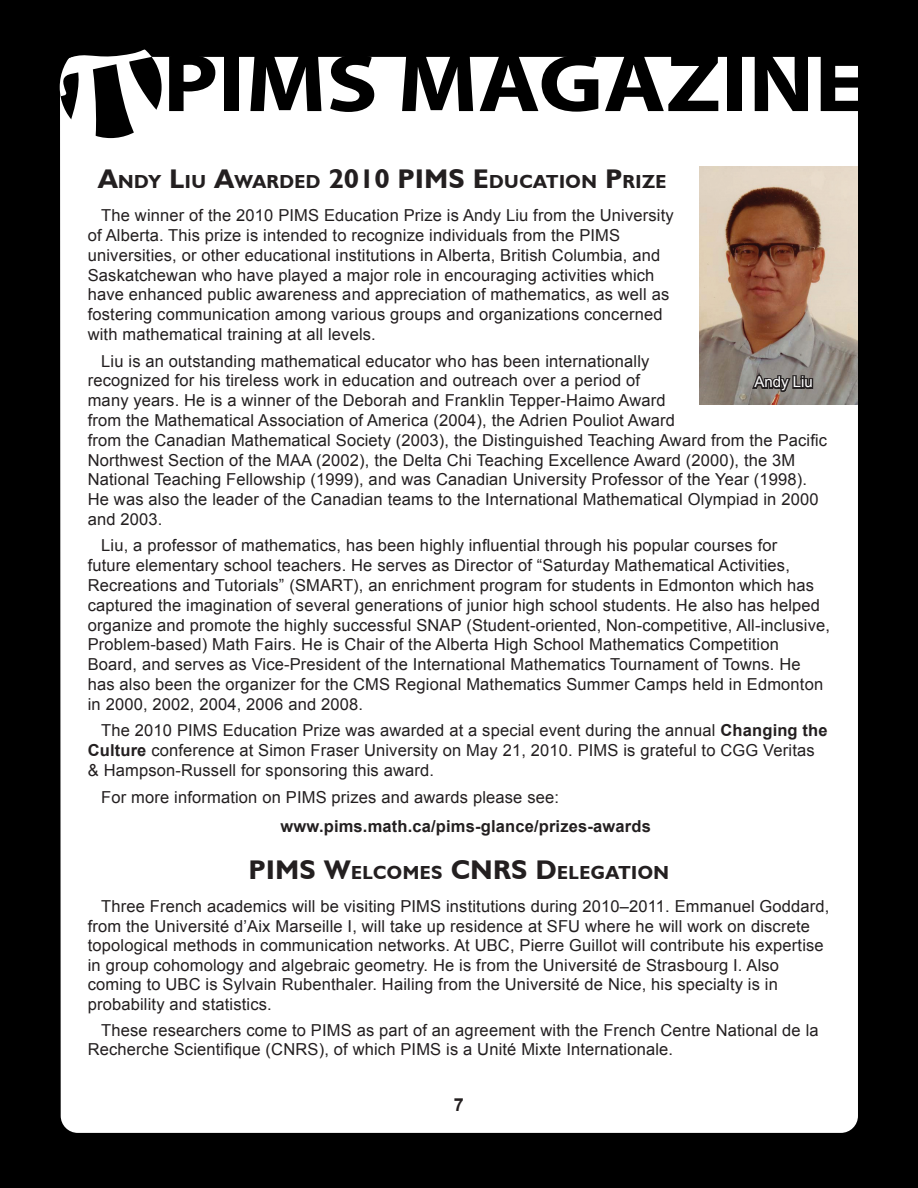
<style>
.page{position:relative;width:918px;height:1188px;background:#000}
.page>*{position:absolute;margin:0;border:0;box-sizing:border-box;transform-origin:0 0}
.t1{font:700 82.2px "Myriad";color:#000;scale:1.16 1}
.t2{font:700 18.9px "Humanist 521 BT";letter-spacing:.03em;color:#231f20}
.t3{font:700 18px "Arial";color:#231f20}
.t4{font:16.5px/19.8px "Arial";letter-spacing:.01em;color:#231f20}
.t5{font:700 16.5px "Arial";letter-spacing:.01em;color:#231f20}
.t6{font:15px "Arial";color:#fff}
.s1{font-size:27px}
.s2{font-weight:700}
</style>
<div class="page">
<div style="left:60px;top:57px;width:798px;height:1076px;background:#fff"></div>
<svg style="left:60px;top:49px;width:102px;height:89px"></svg>
<img style="left:700px;top:166px;width:158px;height:239px">
<svg style="left:750px;top:355px;width:65px;height:43px;background:#76726f"></svg>
<h1 class="t1" style="left:163px;top:41px;width:607px">PIMS MAGAZINE</h1>
<p class="t2" style="left:98px;top:170px;width:570px"><span class="s1">A</span>NDY <span class="s1">L</span>IU <span class="s1">A</span>WARDED <span class="s1">2010 PIMS E</span> DUCATION <span class="s1">P</span>RIZE</p>
<p class="t4" style="left:88px;top:206px;width:588px;text-indent:13px">The winner of the 2010 PIMS Education Prize is Andy Liu from the University of Alberta. This prize is intended to recognize individuals from the PIMS universities, or other educational institutions in Alberta, British Columbia, and Saskatchewan who have played a major role in encouraging activities which have enhanced public awareness and appreciation of mathematics, as well as fostering communication among various groups and organizations concerned with mathematical training at all levels.</p>
<p class="t4" style="left:88px;top:351px;width:741px;text-indent:13px">Liu is an outstanding mathematical educator who has been internationally<br>recognized for his tireless work in education and outreach over a period of<br>many years. He is a winner of the Deborah and Franklin Tepper-Haimo Award<br>from the Mathematical Association of America (2004), the Adrien Pouliot Award<br>from the Canadian Mathematical Society (2003), the Distinguished Teaching Award from the Pacific Northwest Section of the MAA (2002), the Delta Chi Teaching Excellence Award (2000), the 3M National Teaching Fellowship (1999), and was Canadian University Professor of the Year (1998).<br>He was also the leader of the Canadian teams to the International Mathematical Olympiad in 2000 and 2003.</p>
<p class="t4" style="left:88px;top:536px;width:744px;text-indent:13px">Liu, a professor of mathematics, has been highly influential through his popular courses for<br>future elementary school teachers. He serves as Director of “Saturday Mathematical Activities, Recreations and Tutorials” (SMART), an enrichment program for students in Edmonton which has captured the imagination of several generations of junior high school students. He also has helped organize and promote the highly successful SNAP (Student-oriented, Non-competitive, All-inclusive, Problem-based) Math Fairs. He is Chair of the Alberta High School Mathematics Competition Board, and serves as Vice-President of the International Mathematics Tournament of Towns. He has also been the organizer for the CMS Regional Mathematics Summer Camps held in Edmonton in 2000, 2002, 2004, 2006 and 2008.</p>
<p class="t4" style="left:88px;top:721px;width:741px;text-indent:13px">The 2010 PIMS Education Prize was awarded at a special event during the annual <span class="s2">Changing the<br>Culture</span> conference at Simon Fraser University on May 21, 2010. PIMS is grateful to CGG Veritas &amp; Hampson-Russell for sponsoring this award.</p>
<p class="t4" style="left:101px;top:787px;width:459px">For more information on PIMS prizes and awards please see:</p>
<p class="t5" style="left:281px;top:815px;width:372px">www.pims.math.ca/pims-glance/prizes-awards</p>
<p class="t2" style="left:249px;top:861px;width:422px"><span class="s1">PIMS W</span>ELCOMES <span class="s1">CNRS D</span>ELEGATION</p>
<p class="t4" style="left:88px;top:897px;width:743px;text-indent:13px">Three French academics will be visiting PIMS institutions during 2010–2011. Emmanuel Goddard, from the Université d’Aix Marseille I, will take up residence at SFU where he will work on discrete topological methods in communication networks. At UBC, Pierre Guillot will contribute his expertise in group cohomology and algebraic geometry. He is from the Université de Strasbourg I. Also coming to UBC is Sylvain Rubenthaler. Hailing from the Université de Nice, his specialty is in probability and statistics.</p>
<p class="t4" style="left:88px;top:1020px;width:732px;text-indent:13px">These researchers come to PIMS as part of an agreement with the French Centre National de la<br>Recherche Scientifique (CNRS), of which PIMS is a Unité Mixte Internationale.</p>
<p class="t3" style="left:454px;top:1093px;width:12px">7</p>
<p class="t6" style="left:754px;top:372px;width:60px">Andy Liu</p>
</div>
